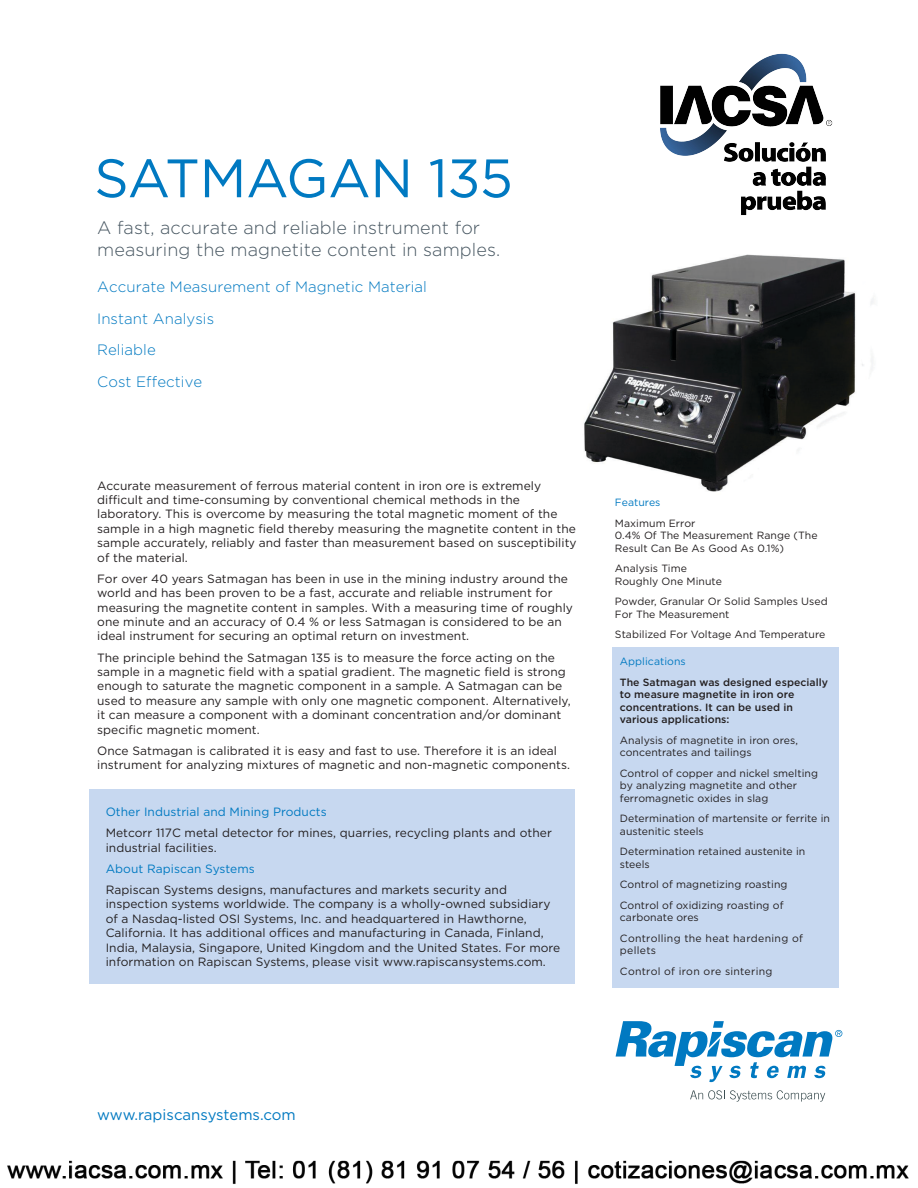
<style>
.page{position:relative;width:918px;height:1188px;background:#fff}
.page>*{position:absolute;margin:0;border:0;box-sizing:border-box;transform-origin:0 0}
.t1{font:54px "Gotham";letter-spacing:-.005em;color:#0079c1}
.Leading_Sentence{font:300 18px/21.6px "Gotham";letter-spacing:.005em;color:#465560}
.Highlights{font:300 15px "Gotham";letter-spacing:.005em;color:#0079c1}
.t2{font:15px "Gotham";color:#0079c1}
.Copy_Text{font:12px/14.4px "Gotham";letter-spacing:.005em;color:#231f20}
.Box_text{font:12px/14.4px "Gotham";letter-spacing:.005em;color:#231f20}
.Box_text-2{font:12px "Gotham";letter-spacing:.005em;color:#0079c1}
.BodyParagraph{font:10.5px/12.6px "Gotham";letter-spacing:.005em;color:#231f20}
.Box_text-3{font:10.5px/12.6px "Gotham";letter-spacing:.005em;color:#231f20}
.BodyParagraph-2{font:500 10.5px/12.6px "Gotham";letter-spacing:.005em;color:#231f20}
.BodyParagraph-3{font:10.5px/20.4px "Gotham";letter-spacing:.025em;color:#231f20}
.BodyParagraph-4{font:10.5px/20.4px "Gotham";letter-spacing:.03em;color:#231f20}
.s1{color:#0079c1}
.s2{font-weight:400;color:#0079c1}
</style>
<div class="page">
<svg style="left:616px;top:1021px;width:226px;height:61px"></svg>
<svg style="left:690px;top:1090px;width:135px;height:12px"></svg>
<div style="left:89px;top:790px;width:486px;height:194px;background:#c7d8f0"></div>
<img style="left:584px;top:254px;width:290px;height:238px">
<div style="left:612px;top:647px;width:227px;height:340px;background:#c7d8f0"></div>
<img style="left:660px;top:53px;width:173px;height:163px">
<img style="left:7px;top:1160px;width:902px;height:24px">
<p class="t1" style="left:94px;top:144px;width:420px">SATMAGAN 135</p>
<p class="Leading_Sentence" style="left:97px;top:217px;width:404px">A fast, accurate and reliable instrument for measuring the magnetite content in samples.</p>
<p class="Highlights" style="left:97px;top:279px;width:331px">Accurate Measurement of Magnetic Material</p>
<p class="Highlights" style="left:97px;top:310px;width:119px">Instant Analysis</p>
<p class="Highlights" style="left:97px;top:342px;width:60px">Reliable</p>
<p class="Highlights" style="left:97px;top:373px;width:107px">Cost Effective</p>
<p class="Copy_Text" style="left:97px;top:478px;width:481px">Accurate measurement of ferrous material content in iron ore is extremely difficult and time-consuming by conventional chemical methods in the laboratory. This is overcome by measuring the total magnetic moment of the sample in a high magnetic field thereby measuring the magnetite content in the sample accurately, reliably and faster than measurement based on susceptibility of the material.</p>
<p class="Copy_Text" style="left:97px;top:571px;width:477px">For over 40 years Satmagan has been in use in the mining industry around the world and has been proven to be a fast, accurate and reliable instrument for measuring the magnetite content in samples. With a measuring time of roughly one minute and an accuracy of 0.4 % or less Satmagan is considered to be an ideal instrument for securing an optimal return on investment.</p>
<p class="Copy_Text" style="left:97px;top:650px;width:475px">The principle behind the Satmagan 135 is to measure the force acting on the sample in a magnetic field with a spatial gradient. The magnetic field is strong enough to saturate the magnetic component in a sample. A Satmagan can be used to measure any sample with only one magnetic component. Alternatively, it can measure a component with a dominant concentration and/or dominant specific magnetic moment.</p>
<p class="Copy_Text" style="left:97px;top:743px;width:474px">Once Satmagan is calibrated it is easy and fast to use. Therefore it is an ideal instrument for analyzing mixtures of magnetic and non-magnetic components.</p>
<p class="Box_text-2" style="left:106px;top:804px;width:223px">Other Industrial and Mining Products</p>
<p class="Box_text" style="left:106px;top:826px;width:448px">Metcorr 117C metal detector for mines, quarries, recycling plants and other industrial facilities.</p>
<p class="Box_text-2" style="left:106px;top:861px;width:151px">About Rapiscan Systems</p>
<p class="Box_text" style="left:106px;top:882px;width:456px">Rapiscan Systems designs, manufactures and markets security and inspection systems worldwide. The company is a wholly-owned subsidiary of a Nasdaq-listed OSI Systems, Inc. and headquartered in Hawthorne, California. It has additional offices and manufacturing in Canada, Finland, India, Malaysia, Singapore, United Kingdom and the United States. For more information on Rapiscan Systems, please visit www.rapiscansystems.com.</p>
<p class="Box_text-3" style="left:615px;top:492px;width:82px;line-height:20.4px"><span class="s1">Features<br></span>Maximum Error</p>
<p class="Box_text-3" style="left:615px;top:529px;width:204px">0.4% Of The Measurement Range (The<br>Result Can Be As Good As 0.1%)</p>
<p class="Box_text-3" style="left:615px;top:562px;width:109px">Analysis Time<br>Roughly One Minute</p>
<p class="Box_text-3" style="left:615px;top:595px;width:214px">Powder, Granular Or Solid Samples Used<br>For The Measurement</p>
<p class="Box_text-3" style="left:615px;top:628px;width:212px">Stabilized For Voltage And Temperature</p>
<p class="BodyParagraph-2" style="left:620px;top:651px;width:210px;line-height:20.4px"><span class="s2">Applications<br></span>The Satmagan was designed especially</p>
<p class="BodyParagraph-2" style="left:620px;top:688px;width:176px">to measure magnetite in iron ore concentrations. It can be used in various applications:</p>
<p class="BodyParagraph" style="left:620px;top:734px;width:180px">Analysis of magnetite in iron ores, concentrates and tailings</p>
<p class="BodyParagraph" style="left:620px;top:767px;width:200px">Control of copper and nickel smelting by analyzing magnetite and other ferromagnetic oxides in slag</p>
<p class="BodyParagraph" style="left:620px;top:812px;width:212px">Determination of martensite or ferrite in austenitic steels</p>
<p class="BodyParagraph" style="left:620px;top:845px;width:187px">Determination retained austenite in steels</p>
<p class="BodyParagraph" style="left:620px;top:874px;width:169px;line-height:20.4px">Control of magnetizing roasting<br>Control of oxidizing roasting of</p>
<p class="BodyParagraph-3" style="left:620px;top:907px;width:184px">carbonate ores<br>Controlling the heat hardening of</p>
<p class="BodyParagraph-4" style="left:620px;top:940px;width:154px">pellets<br>Control of iron ore sintering</p>
<p class="t2" style="left:97px;top:1105px;width:200px">www.rapiscansystems.com</p>
</div>
